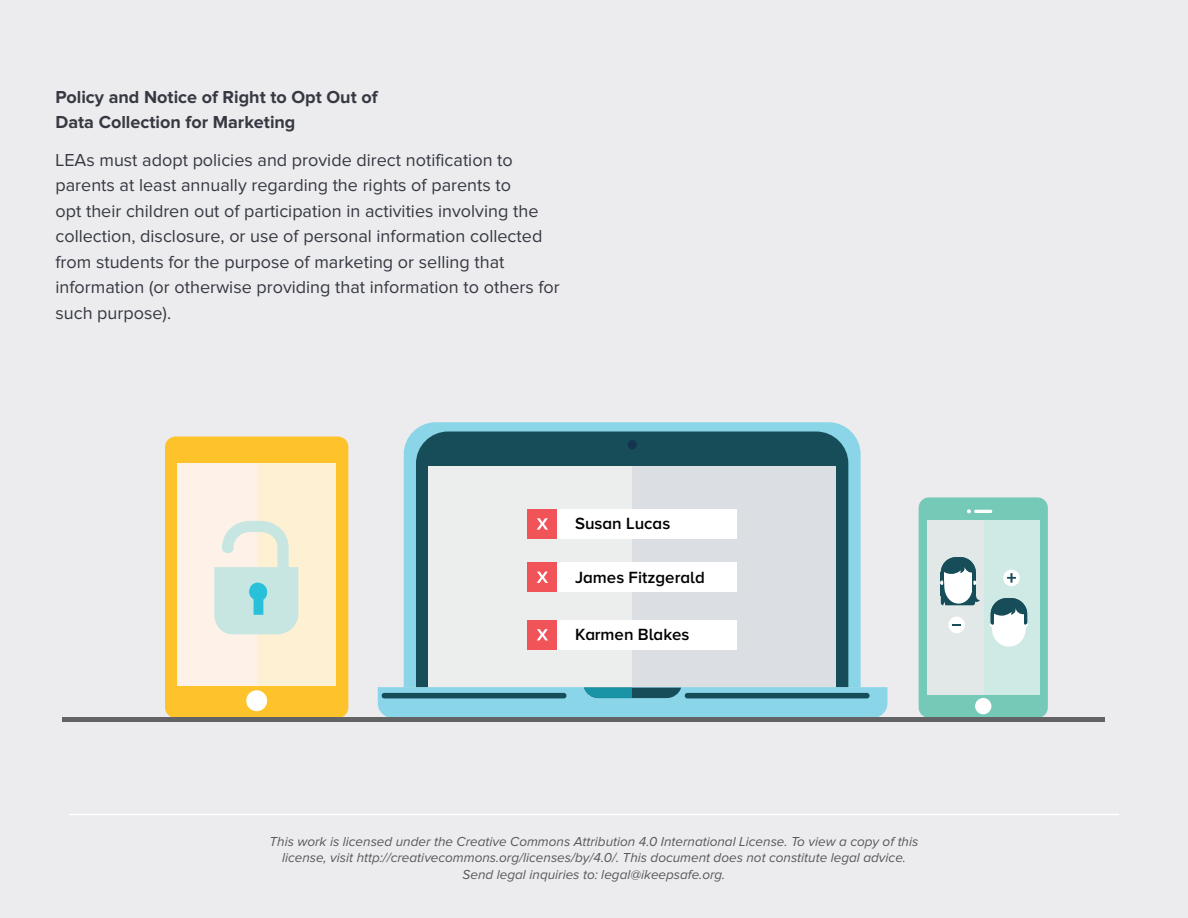
<style>
.page{position:relative;width:1188px;height:918px;background:#ececee}
.page>*{position:absolute;margin:0;border:0;box-sizing:border-box;transform-origin:0 0}
.Body_Copy{font:18px/25.5px "Proxima Nova";color:#363942}
.Body_Copy-2{font:700 18px/25.5px "Proxima Nova";color:#363942}
.t1{font:600 16.8px "Proxima Nova A";color:#000}
.t2{font:italic 13.5px/16.2px "Proxima Nova";color:#57585a;text-align:center}
</style>
<div class="page">
<hr style="left:69px;top:814px;width:1050px;height:1px;background:#fff">
<div style="left:165px;top:437px;width:183px;height:281px;background:#fec22a;border-radius:10px"></div>
<div style="left:177px;top:463px;width:159px;height:222px;background:#fef1d3"></div>
<div style="left:177px;top:463px;width:80px;height:222px;background:#fef2e8"></div>
<svg style="left:214px;top:521px;width:84px;height:113px"></svg>
<div style="left:246px;top:690px;width:21px;height:21px;background:#fff;border-radius:50%"></div>
<svg style="left:404px;top:422px;width:457px;height:265px;fill:#8ad5e7"></svg>
<div style="left:416px;top:432px;width:432px;height:255px;background:#164d59"></div>
<div style="left:632px;top:466px;width:203px;height:221px;background:#dbdee2"></div>
<div style="left:429px;top:466px;width:203px;height:221px;background:#ebeeed"></div>
<svg style="left:378px;top:687px;width:509px;height:30px"></svg>
<div style="left:628px;top:440px;width:9px;height:9px;background:#15354e;border-radius:50%"></div>
<div style="left:382px;top:693px;width:184px;height:5px;background:#164d59;border-radius:3px"></div>
<div style="left:685px;top:693px;width:185px;height:5px;background:#164d59;border-radius:3px"></div>
<div style="left:528px;top:509px;width:29px;height:30px;background:#f05458"></div>
<svg style="left:537px;top:518px;width:11px;height:12px"></svg>
<div style="left:528px;top:563px;width:29px;height:29px;background:#f05458"></div>
<svg style="left:537px;top:572px;width:11px;height:11px"></svg>
<div style="left:528px;top:620px;width:29px;height:30px;background:#f05458"></div>
<svg style="left:537px;top:629px;width:11px;height:11px"></svg>
<div style="left:557px;top:509px;width:179px;height:30px;background:#fff"></div>
<div style="left:557px;top:562px;width:179px;height:30px;background:#fff"></div>
<div style="left:557px;top:620px;width:179px;height:30px;background:#fff"></div>
<div style="left:919px;top:497px;width:129px;height:221px;background:#75c9b7;border-radius:10px"></div>
<div style="left:927px;top:520px;width:112px;height:174px;background:#cfeae4"></div>
<div style="left:927px;top:520px;width:56px;height:174px;background:#e2e8e7"></div>
<div style="left:975px;top:698px;width:16px;height:16px;background:#fff;border-radius:50%"></div>
<hr style="left:974px;top:510px;width:18px;height:3px;background:#fff">
<svg style="left:967px;top:509px;width:4px;height:4px"></svg>
<svg style="left:940px;top:557px;width:40px;height:48px"></svg>
<svg style="left:990px;top:598px;width:38px;height:49px"></svg>
<div style="left:1003px;top:570px;width:17px;height:16px;background:#fff;border-radius:50%"></div>
<svg style="left:1007px;top:573px;width:9px;height:10px"></svg>
<div style="left:948px;top:617px;width:17px;height:16px;background:#fff;border-radius:50%"></div>
<svg style="left:952px;top:624px;width:9px;height:2px"></svg>
<div style="left:62px;top:717px;width:1042px;height:5px;background:#636366"></div>
<p class="Body_Copy-2" style="left:56px;top:84px;width:324px">Policy and Notice of Right to Opt Out of<br>Data Collection for Marketing</p>
<p class="Body_Copy" style="left:56px;top:147px;width:506px">LEAs must adopt policies and provide direct notification to parents at least annually regarding the rights of parents to<br>opt their children out of participation in activities involving the collection, disclosure, or use of personal information collected from students for the purpose of marketing or selling that information (or otherwise providing that information to others for such purpose).</p>
<p class="t1" style="left:575px;top:514px;width:97px">Susan Lucas</p>
<p class="t1" style="left:575px;top:568px;width:131px">James Fitzgerald</p>
<p class="t1" style="left:575px;top:625px;width:116px">Karmen Blakes</p>
<p class="t2" style="left:270px;top:834px;width:650px">This work is licensed under the Creative Commons Attribution 4.0 International License. To view a copy of this license, visit http://creativecommons.org/licenses/by/4.0/. This document does not constitute legal advice.<br>Send legal inquiries to: legal@ikeepsafe.org.</p>
</div>
